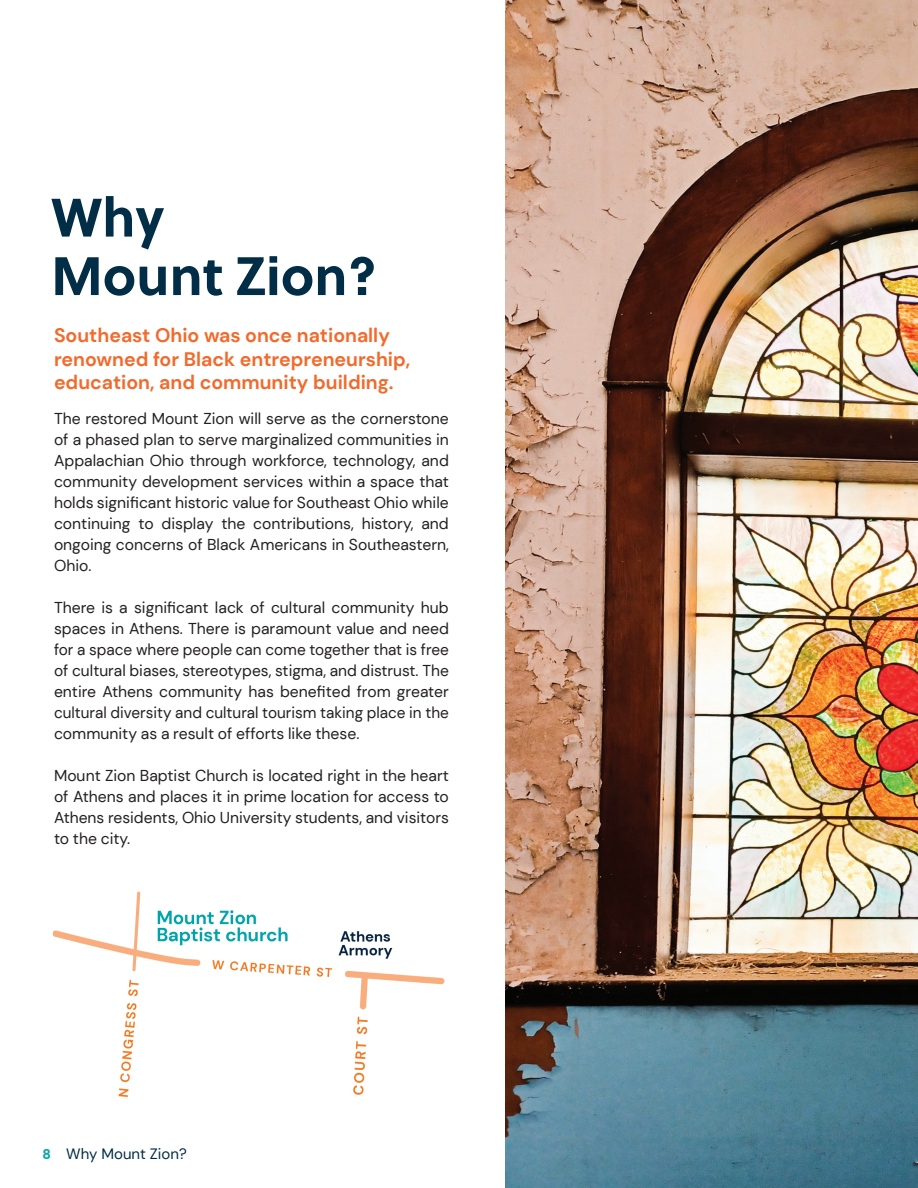
<style>
.page{position:relative;width:918px;height:1188px;background:#fff}
.page>*{position:absolute;margin:0;border:0;box-sizing:border-box;transform-origin:0 0}
.t1{font:700 54px/58.5px "Soleil";color:#012d46}
.t2{font:700 19.5px/23.4px "DM Sans";color:#f26a2c}
.t3{font:15.75px/21px "DM Sans";color:#231f20;text-align:justify}
.t4{font:15px "DM Sans";color:#012d46}
.s1{font-family:"Soleil";font-weight:700;color:#17a8ad}
</style>
<div class="page">
<img style="left:53px;top:892px;width:391px;height:206px">
<img style="left:505px;top:0;width:413px;height:1188px">
<h1 class="t1" style="left:51px;top:186px;width:327px">Why<br>Mount Zion?</h1>
<p class="t2" style="left:54px;top:324px;width:358px">Southeast Ohio was once nationally renowned for Black entrepreneurship, education, and community building.</p>
<p class="t3" style="left:54px;top:408px;width:396px">The restored Mount Zion will serve as the cornerstone of a phased plan to serve marginalized communities in Appalachian Ohio through workforce, technology, and community development services within a space that holds significant historic value for Southeast Ohio while continuing to display the contributions, history, and ongoing concerns of Black Americans in Southeastern, Ohio.</p>
<p class="t3" style="left:54px;top:596px;width:396px">There is a significant lack of cultural community hub spaces in Athens. There is paramount value and need for a space where people can come together that is free of cultural biases, stereotypes, stigma, and distrust. The entire Athens community has benefited from greater cultural diversity and cultural tourism taking place in the community as a result of efforts like these.</p>
<p class="t3" style="left:54px;top:765px;width:396px">Mount Zion Baptist Church is located right in the heart of Athens and places it in prime location for access to Athens residents, Ohio University students, and visitors to the city.</p>
<p class="t4" style="left:43px;top:1145px;width:146px"><span class="s1">8</span> Why Mount Zion?</p>
</div>
